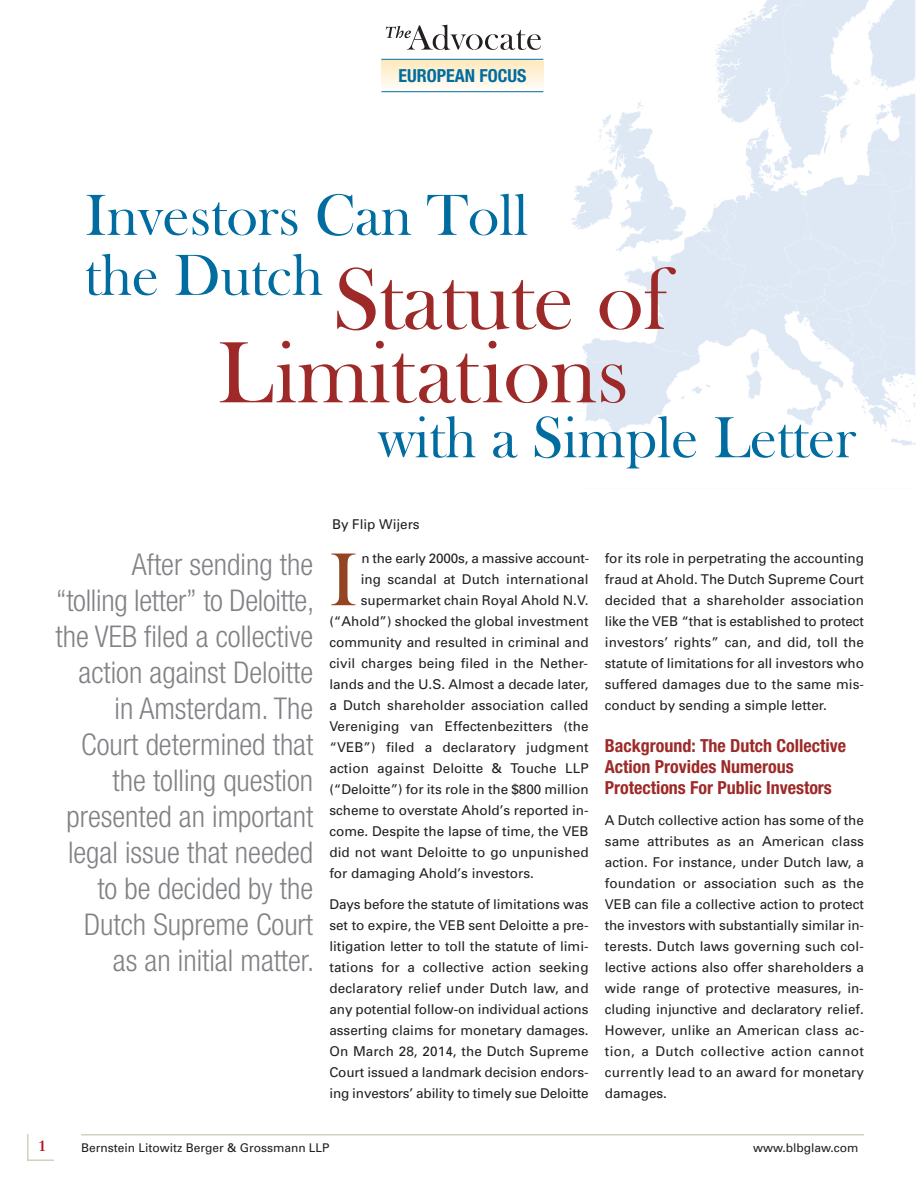
<style>
.page{position:relative;width:918px;height:1188px;background:#fff}
.page>*{position:absolute;margin:0;border:0;box-sizing:border-box;transform-origin:0 0}
.t1{font:90px/73.3px "Bask Old Face";color:#9d2a28}
.t2{font:77.55px "Bask Old Face";color:#934422}
.t3{font:60px/60px "Bask Old Face";color:#006ca0}
.t4{font:300 condensed 30px/36px "Helvetica Neue";color:#808285;text-align:right}
.t5{font:700 condensed 18px/21px "Helvetica Neue";color:#9d2a28}
.t6{font:700 condensed 18px "Helvetica Neue";color:#006ca0}
.t7{font:700 15px "Sabon";color:#b00f1e}
.t8{font:13.5px/21px "Univers";color:#231f20;text-align:justify}
.t9{font:12px "Univers";color:#231f20}
</style>
<div class="page">
<img style="left:535px;top:0;width:380px;height:446px">
<svg style="left:386px;top:25px;width:155px;height:25px"></svg>
<hr style="left:381px;top:59px;width:162px;height:1px;background:#006ca0">
<hr style="left:381px;top:91px;width:162px;height:1px;background:#006ca0">
<hr style="left:81px;top:1134px;width:783px;height:2px;background:#d2d1bb">
<svg style="left:27px;top:1134px;width:27px;height:27px"></svg>
<h3 class="t6" style="left:398px;top:69px;width:129px">EUROPEAN FOCUS</h3>
<h3 class="t3" style="left:85px;top:190px;width:445px">Investors Can Toll the Dutch</h3>
<h1 class="t1" style="left:218px;top:270px;width:453px;text-indent:115px">Statute of<br>Limitations</h1>
<h3 class="t3" style="left:378px;top:412px;width:480px">with a Simple Letter</h3>
<p class="t8" style="left:332px;top:515px;width:89px">By Flip Wijers</p>
<p class="t4" style="left:56px;top:549px;width:260px">After sending the “tolling letter” to Deloitte, the VEB filed a collective action against Deloitte in Amsterdam. The<br>Court determined that the tolling question presented an important legal issue that needed to be decided by the<br>Dutch Supreme Court as an initial matter.</p>
<h2 class="t2" style="left:329px;top:547px;width:29px">I</h2>
<p class="t8" style="left:361px;top:549px;width:229px">n the early 2000s, a massive account-</p>
<p class="t8" style="left:361px;top:570px;width:229px">ing scandal at Dutch international</p>
<p class="t8" style="left:361px;top:591px;width:229px">supermarket chain Royal Ahold N.V.</p>
<p class="t8" style="left:329px;top:612px;width:261px">(“Ahold”) shocked the global investment</p>
<p class="t8" style="left:329px;top:633px;width:261px">community and resulted in criminal and</p>
<p class="t8" style="left:329px;top:654px;width:260px">civil charges being filed in the Nether-</p>
<p class="t8" style="left:329px;top:675px;width:261px">lands and the U.S. Almost a decade later,</p>
<p class="t8" style="left:329px;top:696px;width:261px">a Dutch shareholder association called</p>
<p class="t8" style="left:329px;top:717px;width:261px">Vereniging van Effectenbezitters (the</p>
<p class="t8" style="left:329px;top:738px;width:261px">“VEB”) filed a declaratory judgment</p>
<p class="t8" style="left:329px;top:759px;width:261px">action against Deloitte &amp; Touche LLP</p>
<p class="t8" style="left:329px;top:780px;width:261px">(“Deloitte”) for its role in the $800 million</p>
<p class="t8" style="left:329px;top:801px;width:261px">scheme to overstate Ahold’s reported in-</p>
<p class="t8" style="left:329px;top:822px;width:261px">come. Despite the lapse of time, the VEB</p>
<p class="t8" style="left:329px;top:843px;width:261px">did not want Deloitte to go unpunished</p>
<p class="t8" style="left:329px;top:864px;width:206px">for damaging Ahold’s investors.</p>
<p class="t8" style="left:329px;top:895px;width:261px">Days before the statute of limitations was set to expire, the VEB sent Deloitte a pre&shy;litigation letter to toll the statute of limi&shy;tations for a collective action seeking declaratory relief under Dutch law, and any potential follow-on individual actions asserting claims for monetary damages.<br>On March 28, 2014, the Dutch Supreme Court issued a landmark decision endors&shy;ing investors’ ability to timely sue Deloitte</p>
<p class="t8" style="left:605px;top:549px;width:261px">for its role in perpetrating the accounting fraud at Ahold. The Dutch Supreme Court decided that a shareholder association like the VEB “that is established to protect investors’ rights” can, and did, toll the statute of limitations for all investors who suffered damages due to the same mis&shy;conduct by sending a simple letter.</p>
<h3 class="t5" style="left:605px;top:737px;width:243px">Background: The Dutch Collective<br>Action Provides Numerous<br>Protections For Public Investors</h3>
<p class="t8" style="left:605px;top:811px;width:261px">A Dutch collective action has some of the same attributes as an American class action. For instance, under Dutch law, a foundation or association such as the VEB can file a collective action to protect the investors with substantially similar in&shy;terests. Dutch laws governing such col&shy;lective actions also offer shareholders a wide range of protective measures, in&shy;cluding injunctive and declaratory relief.<br>However, unlike an American class ac&shy;tion, a Dutch collective action cannot currently lead to an award for monetary damages.</p>
<p class="t7" style="left:38px;top:1140px;width:10px">1</p>
<p class="t9" style="left:81px;top:1143px;width:250px">Bernstein Litowitz Berger &amp; Grossmann LLP</p>
<p class="t9" style="left:753px;top:1143px;width:107px">www.blbglaw.com</p>
</div>
